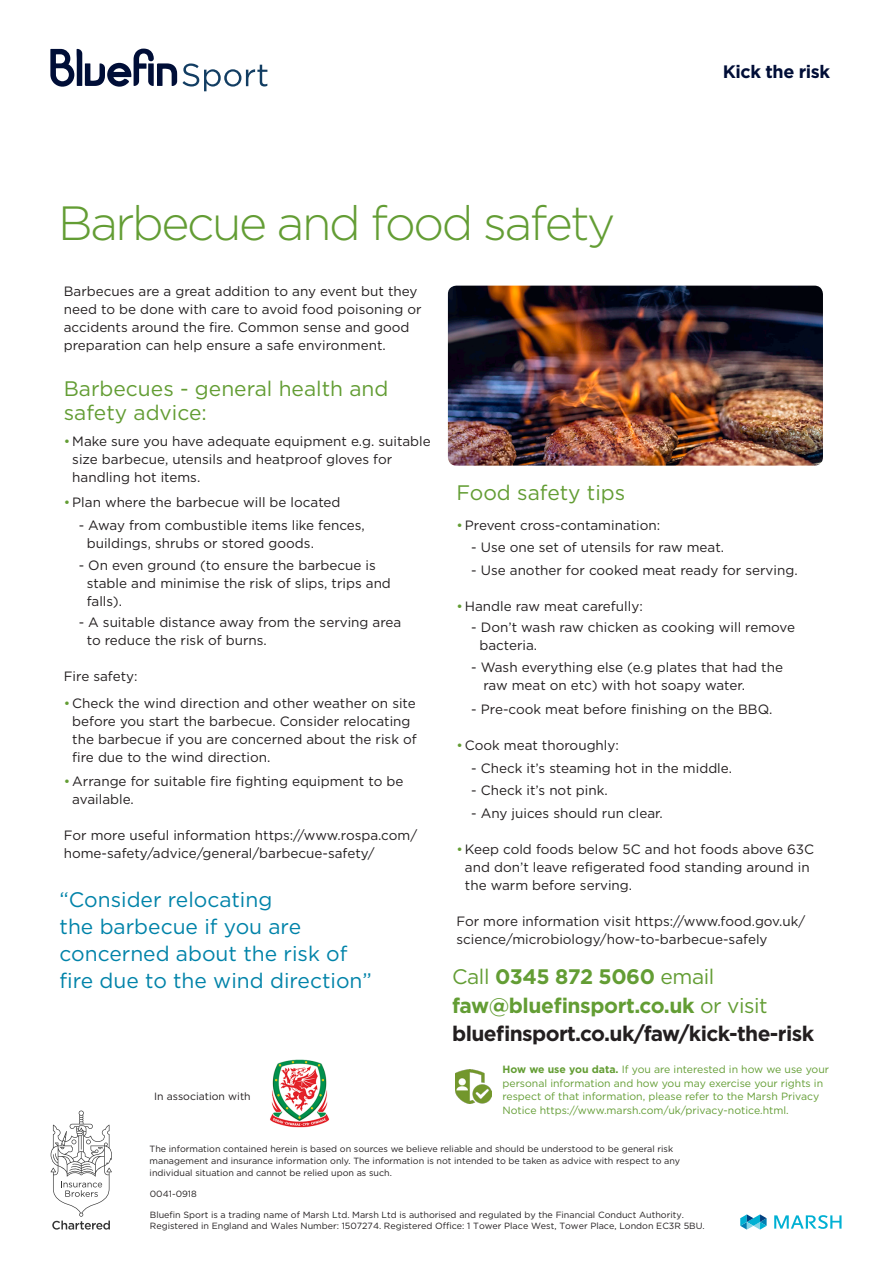
<style>
.page{position:relative;width:893px;height:1263px;background:#fff}
.page>*{position:absolute;margin:0;border:0;box-sizing:border-box;transform-origin:0 0}
._06_main_heading{font:300 48px "Gotham";letter-spacing:-.05em;color:#639d34}
.t1{font:21px/27px "Gotham";color:#0083a9}
.t2{font:21px/24px "Gotham";color:#639d34}
.t3{font:700 21px/28.5px "Gotham";letter-spacing:-.02em;color:#639d34}
.t4{font:700 21px "Gotham";letter-spacing:-.03em;color:#231f20}
.t5{font:700 18px "Gotham";letter-spacing:-.025em;color:#000e37}
.Indent_Text{font:13.5px/18px "Gotham";color:#231f20}
.t6{font:10.5px/13.5px "Gotham";color:#639d34}
.t7{font:10.5px "Gotham";color:#231f20}
.t8{font:9px/12px "Gotham";color:#231f20}
.s1{color:#639d34}
.s2{font-weight:400}
.s3{font-weight:700}
</style>
<div class="page">
<svg style="left:50px;top:49px;width:217px;height:42px"></svg>
<svg style="left:51px;top:1110px;width:61px;height:119px"></svg>
<svg style="left:740px;top:1214px;width:27px;height:15px"></svg>
<svg style="left:774px;top:1215px;width:67px;height:14px"></svg>
<img style="left:270px;top:1059px;width:60px;height:69px">
<img style="left:448px;top:286px;width:375px;height:180px">
<img style="left:456px;top:1069px;width:36px;height:35px">
<h3 class="t5" style="left:723px;top:60px;width:109px">Kick the risk</h3>
<p class="_06_main_heading" style="left:58px;top:193px;width:559px">Barbecue and food safety</p>
<p class="Indent_Text" style="left:64px;top:282px;width:359px">Barbecues are a great addition to any event but they need to be done with care to avoid food poisoning or accidents around the fire. Common sense and good preparation can help ensure a safe environment.</p>
<p class="t2" style="left:64px;top:376px;width:326px">Barbecues - general health and safety advice:</p>
<p class="Indent_Text" style="left:72px;top:432px;width:360px;text-indent:-9px"><span class="s1">•</span> Make sure you have adequate equipment e.g. suitable size barbecue, utensils and heatproof gloves for handling hot items.</p>
<p class="Indent_Text" style="left:64px;top:493px;width:278px"><span class="s1">•</span>Plan where the barbecue will be located</p>
<p class="Indent_Text" style="left:87px;top:516px;width:280px;text-indent:-8px">- Away from combustible items like fences, buildings, shrubs or stored goods.</p>
<p class="Indent_Text" style="left:87px;top:556px;width:306px;text-indent:-8px">- On even ground (to ensure the barbecue is stable and minimise the risk of slips, trips and falls).</p>
<p class="Indent_Text" style="left:87px;top:613px;width:316px;text-indent:-8px">- A suitable distance away from the serving area to reduce the risk of burns.</p>
<p class="Indent_Text" style="left:64px;top:667px;width:75px">Fire safety:</p>
<p class="Indent_Text" style="left:72px;top:694px;width:346px;text-indent:-9px"><span class="s1">•</span> Check the wind direction and other weather on site before you start the barbecue. Consider relocating the barbecue if you are concerned about the risk of fire due to the wind direction.</p>
<p class="Indent_Text" style="left:72px;top:772px;width:333px;text-indent:-9px"><span class="s1">•</span>Arrange for suitable fire fighting equipment to be available.</p>
<p class="Indent_Text" style="left:64px;top:826px;width:355px">For more useful information https://www.rospa.com/ home-safety/advice/general/barbecue-safety/</p>
<p class="t2" style="left:456px;top:480px;width:170px">Food safety tips</p>
<p class="Indent_Text" style="left:456px;top:516px;width:205px"><span class="s1">•</span>Prevent cross-contamination:</p>
<p class="Indent_Text" style="left:471px;top:538px;width:254px">- Use one set of utensils for raw meat.</p>
<p class="Indent_Text" style="left:471px;top:561px;width:328px">- Use another for cooked meat ready for serving.</p>
<p class="Indent_Text" style="left:456px;top:597px;width:188px"><span class="s1">•</span>Handle raw meat carefully:</p>
<p class="Indent_Text" style="left:479px;top:618px;width:317px;text-indent:-8px">- Don’t wash raw chicken as cooking will remove bacteria.</p>
<p class="Indent_Text" style="left:483px;top:658px;width:301px;text-indent:-12px">- Wash everything else (e.g plates that had the raw meat on etc) with hot soapy water.</p>
<p class="Indent_Text" style="left:471px;top:700px;width:303px">- Pre-cook meat before finishing on the BBQ.</p>
<p class="Indent_Text" style="left:456px;top:736px;width:164px"><span class="s1">•</span> Cook meat thoroughly:</p>
<p class="Indent_Text" style="left:471px;top:759px;width:262px">- Check it’s steaming hot in the middle.</p>
<p class="Indent_Text" style="left:471px;top:781px;width:138px">- Check it’s not pink.</p>
<p class="Indent_Text" style="left:471px;top:804px;width:193px">- Any juices should run clear.</p>
<p class="Indent_Text" style="left:465px;top:840px;width:351px;text-indent:-9px"><span class="s1">•</span> Keep cold foods below 5C and hot foods above 63C and don’t leave refigerated food standing around in the warm before serving.</p>
<p class="Indent_Text" style="left:456px;top:912px;width:350px">For more information visit https://www.food.gov.uk/ science/microbiology/how-to-barbecue-safely</p>
<p class="t1" style="left:60px;top:885px;width:314px">“Consider relocating<br>the barbecue if you are concerned about the risk of fire due to the wind direction”</p>
<p class="t3" style="left:452px;top:963px;width:317px"><span class="s2">Call</span> 0345 872 5060 <span class="s2">email </span>faw@bluefinsport.co.uk <span class="s2">or visit</span></p>
<p class="t4" style="left:452px;top:1020px;width:363px">bluefinsport.co.uk/faw/kick-the-risk</p>
<p class="t6" style="left:502px;top:1063px;width:328px"><span class="s3">How we use you data.</span> If you are interested in how we use your personal information and how you may exercise your rights in respect of that information, please refer to the Marsh Privacy Notice https://www.marsh.com/uk/privacy-notice.html.</p>
<p class="t7" style="left:154px;top:1089px;width:98px">In association with</p>
<p class="t8" style="left:150px;top:1143px;width:532px">The information contained herein is based on sources we believe reliable and should be understood to be general risk management and insurance information only. The information is not intended to be taken as advice with respect to any individual situation and cannot be relied upon as such.</p>
<p class="t8" style="left:150px;top:1187px;width:48px">0041-0918</p>
<p class="t8" style="left:150px;top:1209px;width:556px;line-height:10.8px">Bluefin Sport is a trading name of Marsh Ltd. Marsh Ltd is authorised and regulated by the Financial Conduct Authority.<br>Registered in England and Wales Number: 1507274. Registered Office: 1 Tower Place West, Tower Place, London EC3R 5BU.</p>
</div>
